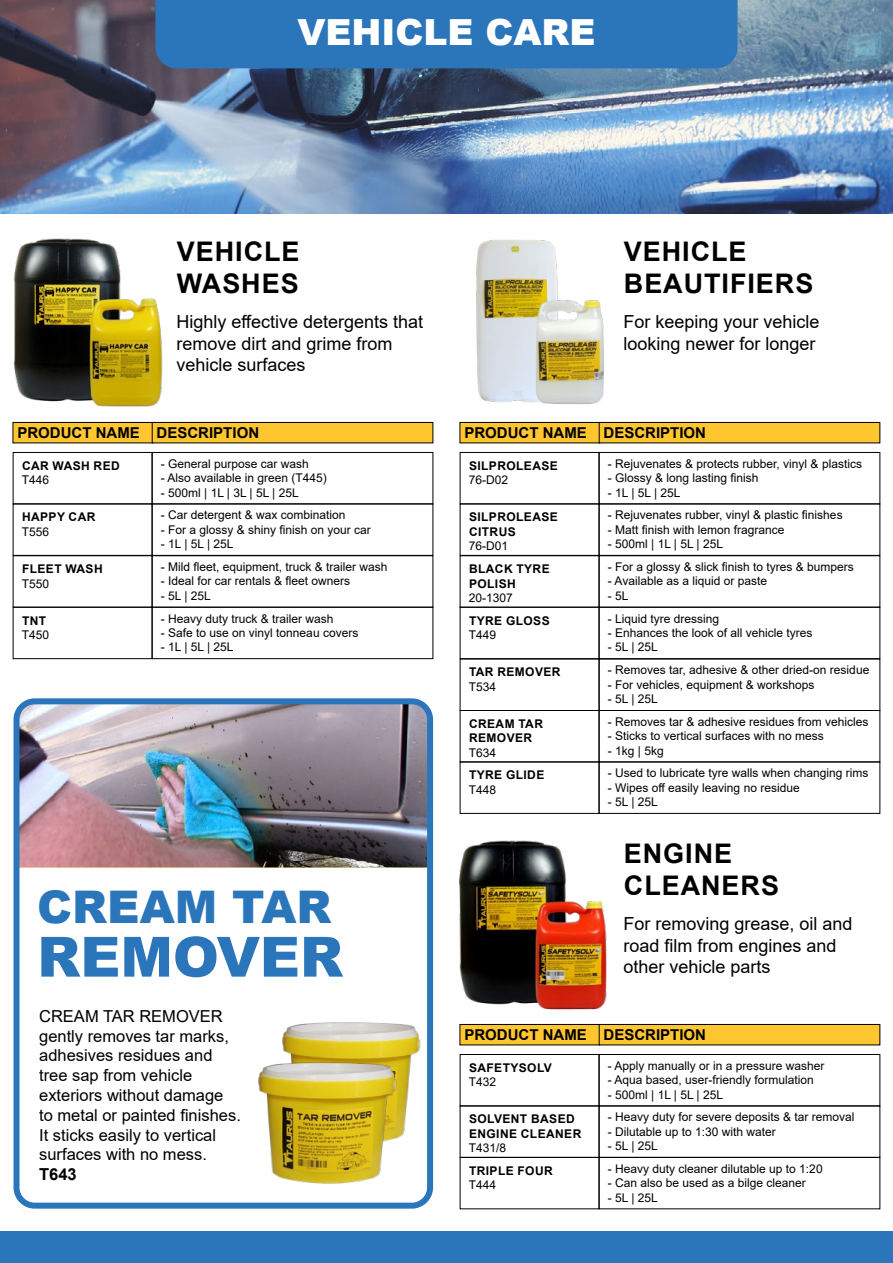
<style>
.page{position:relative;width:893px;height:1263px;background:#fff}
.page>*{position:absolute;margin:0;border:0;box-sizing:border-box;transform-origin:0 0}
.t1{font:900 55.5px "Arial";color:#2b75bb}
.t2{font:900 45px "Arial";color:#2b75bb}
.t3{font:900 36px "Arial";color:#fff}
.t4{font:700 27px/32.4px "Arial";letter-spacing:.035em;color:#000}
.t5{font:18px/21.6px "Arial";color:#000}
.t6{font:16.5px/19.8px "Arial";color:#000}
.t7{font:700 16.5px "Arial";color:#000}
.t8{font:700 15px "Arial";color:#000}
.t9{font:12px "Arial";color:#000}
.t10{font:700 12px/14.4px "Arial";letter-spacing:.035em;color:#000}
</style>
<div class="page">
<img style="left:0;top:0;width:893px;height:214px">
<div style="left:155px;top:0;width:582px;height:68px;background:#2b75bb"></div>
<img style="left:13px;top:238px;width:150px;height:169px">
<img style="left:476px;top:239px;width:128px;height:165px">
<img style="left:459px;top:840px;width:148px;height:170px">
<div style="left:0;top:1231px;width:893px;height:32px;background:#2b75bb"></div>
<div style="left:13px;top:422px;width:140px;height:21px;background:#ffc62f"></div>
<div style="left:13px;top:422px;width:140px;height:21px;border:1px solid #000"></div>
<div style="left:460px;top:422px;width:140px;height:21px;background:#ffc62f"></div>
<div style="left:460px;top:422px;width:140px;height:21px;border:1px solid #000"></div>
<div style="left:460px;top:1024px;width:140px;height:21px;background:#ffc62f"></div>
<div style="left:460px;top:1024px;width:140px;height:21px;border:1px solid #000"></div>
<div style="left:152px;top:422px;width:281px;height:21px;background:#ffc62f"></div>
<div style="left:152px;top:422px;width:281px;height:21px;border:1px solid #000"></div>
<div style="left:599px;top:422px;width:281px;height:21px;background:#ffc62f"></div>
<div style="left:599px;top:422px;width:281px;height:21px;border:1px solid #000"></div>
<div style="left:599px;top:1024px;width:281px;height:21px;background:#ffc62f"></div>
<div style="left:599px;top:1024px;width:281px;height:21px;border:1px solid #000"></div>
<div style="left:13px;top:452px;width:139px;height:52px;border:1px solid #000"></div>
<div style="left:460px;top:452px;width:139px;height:52px;border:1px solid #000"></div>
<div style="left:13px;top:555px;width:139px;height:52px;border:1px solid #000"></div>
<div style="left:460px;top:555px;width:139px;height:52px;border:1px solid #000"></div>
<div style="left:13px;top:607px;width:139px;height:52px;border:1px solid #000"></div>
<div style="left:460px;top:607px;width:139px;height:52px;border:1px solid #000"></div>
<div style="left:460px;top:710px;width:139px;height:52px;border:1px solid #000"></div>
<div style="left:460px;top:1054px;width:139px;height:52px;border:1px solid #000"></div>
<div style="left:460px;top:1157px;width:139px;height:52px;border:1px solid #000"></div>
<div style="left:152px;top:452px;width:281px;height:52px;border:1px solid #000"></div>
<div style="left:599px;top:452px;width:281px;height:52px;border:1px solid #000"></div>
<div style="left:152px;top:555px;width:281px;height:52px;border:1px solid #000"></div>
<div style="left:599px;top:555px;width:281px;height:52px;border:1px solid #000"></div>
<div style="left:152px;top:607px;width:281px;height:52px;border:1px solid #000"></div>
<div style="left:599px;top:607px;width:281px;height:52px;border:1px solid #000"></div>
<div style="left:599px;top:710px;width:281px;height:52px;border:1px solid #000"></div>
<div style="left:599px;top:1054px;width:281px;height:52px;border:1px solid #000"></div>
<div style="left:599px;top:1157px;width:281px;height:52px;border:1px solid #000"></div>
<img style="left:21px;top:705px;width:405px;height:162px">
<div style="left:14px;top:698px;width:419px;height:511px;border:6px solid #2b75bb;border-radius:18px"></div>
<img style="left:282px;top:1010px;width:147px;height:147px">
<img style="left:258px;top:1050px;width:148px;height:134px">
<h3 class="t3" style="left:297px;top:6px;width:300px">VEHICLE CARE</h3>
<h3 class="t4" style="left:177px;top:235px;width:124px">VEHICLE<br>WASHES</h3>
<h3 class="t4" style="left:624px;top:235px;width:191px">VEHICLE<br>BEAUTIFIERS</h3>
<h3 class="t5" style="left:176px;top:311px;width:248px">Highly effective detergents that remove dirt and grime from vehicle surfaces</h3>
<h3 class="t5" style="left:623px;top:311px;width:198px">For keeping your vehicle looking newer for longer</h3>
<p class="t8" style="left:17px;top:422px;width:124px">PRODUCT NAME</p>
<p class="t8" style="left:464px;top:422px;width:124px">PRODUCT NAME</p>
<p class="t8" style="left:157px;top:422px;width:104px">DESCRIPTION</p>
<p class="t8" style="left:604px;top:422px;width:104px">DESCRIPTION</p>
<p class="t10" style="left:22px;top:459px;width:99px">CAR WASH RED</p>
<p class="t9" style="left:22px;top:472px;width:29px">T446</p>
<p class="t9" style="left:161px;top:455px;width:150px">- General purpose car wash</p>
<p class="t9" style="left:161px;top:470px;width:168px">- Also available in green (T445)</p>
<p class="t9" style="left:161px;top:484px;width:139px">- 500ml | 1L | 3L | 5L | 25L</p>
<p class="t10" style="left:22px;top:510px;width:75px">HAPPY CAR</p>
<p class="t9" style="left:22px;top:523px;width:29px">T556</p>
<p class="t9" style="left:161px;top:507px;width:186px">- Car detergent &amp; wax combination</p>
<p class="t9" style="left:161px;top:521px;width:212px">- For a glossy &amp; shiny finish on your car</p>
<p class="t9" style="left:161px;top:535px;width:74px">- 1L | 5L | 25L</p>
<p class="t10" style="left:22px;top:562px;width:82px">FLEET WASH</p>
<p class="t9" style="left:22px;top:575px;width:29px">T550</p>
<p class="t9" style="left:161px;top:559px;width:228px">- Mild fleet, equipment, truck &amp; trailer wash</p>
<p class="t9" style="left:161px;top:573px;width:191px">- Ideal for car rentals &amp; fleet owners</p>
<p class="t9" style="left:161px;top:587px;width:52px">- 5L | 25L</p>
<p class="t10" style="left:22px;top:613px;width:26px">TNT</p>
<p class="t9" style="left:22px;top:626px;width:29px">T450</p>
<p class="t9" style="left:161px;top:610px;width:174px">- Heavy duty truck &amp; trailer wash</p>
<p class="t9" style="left:161px;top:624px;width:199px">- Safe to use on vinyl tonneau covers</p>
<p class="t9" style="left:161px;top:639px;width:74px">- 1L | 5L | 25L</p>
<h2 class="t2" style="left:37px;top:874px;width:296px">CREAM TAR</h2>
<h1 class="t1" style="left:37px;top:916px;width:307px">REMOVER</h1>
<h3 class="t6" style="left:39px;top:1006px;width:203px">CREAM TAR REMOVER gently removes tar marks, adhesives residues and tree sap from vehicle exteriors without damage to metal or painted finishes.<br>It sticks easily to vertical surfaces with no mess.</h3>
<h3 class="t7" style="left:39px;top:1163px;width:39px">T643</h3>
<p class="t10" style="left:469px;top:459px;width:90px">SILPROLEASE</p>
<p class="t9" style="left:469px;top:472px;width:41px">76-D02</p>
<p class="t10" style="left:469px;top:510px;width:90px">SILPROLEASE<br>CITRUS</p>
<p class="t9" style="left:469px;top:538px;width:41px">76-D01</p>
<p class="t10" style="left:469px;top:562px;width:82px">BLACK TYRE<br>POLISH</p>
<p class="t9" style="left:469px;top:589px;width:46px">20-1307</p>
<p class="t10" style="left:469px;top:613px;width:82px">TYRE GLOSS</p>
<p class="t9" style="left:469px;top:626px;width:29px">T449</p>
<p class="t10" style="left:469px;top:665px;width:93px">TAR REMOVER</p>
<p class="t9" style="left:469px;top:678px;width:29px">T534</p>
<p class="t10" style="left:469px;top:717px;width:76px">CREAM TAR<br>REMOVER</p>
<p class="t9" style="left:469px;top:744px;width:29px">T634</p>
<p class="t10" style="left:469px;top:768px;width:77px">TYRE GLIDE</p>
<p class="t9" style="left:469px;top:781px;width:29px">T448</p>
<p class="t9" style="left:608px;top:455px;width:256px">- Rejuvenates &amp; protects rubber, vinyl &amp; plastics</p>
<p class="t9" style="left:608px;top:470px;width:152px">- Glossy &amp; long lasting finish</p>
<p class="t9" style="left:608px;top:484px;width:74px">- 1L | 5L | 25L</p>
<p class="t9" style="left:608px;top:507px;width:236px">- Rejuvenates rubber, vinyl &amp; plastic finishes</p>
<p class="t9" style="left:608px;top:521px;width:178px">- Matt finish with lemon fragrance</p>
<p class="t9" style="left:608px;top:535px;width:117px">- 500ml | 1L | 5L | 25L</p>
<p class="t9" style="left:608px;top:559px;width:248px">- For a glossy &amp; slick finish to tyres &amp; bumpers</p>
<p class="t9" style="left:608px;top:573px;width:161px">- Available as a liquid or paste</p>
<p class="t9" style="left:608px;top:587px;width:22px">- 5L</p>
<p class="t9" style="left:608px;top:610px;width:113px">- Liquid tyre dressing</p>
<p class="t9" style="left:608px;top:624px;width:206px">- Enhances the look of all vehicle tyres</p>
<p class="t9" style="left:608px;top:639px;width:52px">- 5L | 25L</p>
<p class="t9" style="left:608px;top:662px;width:263px">- Removes tar, adhesive &amp; other dried-on residue</p>
<p class="t9" style="left:608px;top:676px;width:208px">- For vehicles, equipment &amp; workshops</p>
<p class="t9" style="left:608px;top:691px;width:52px">- 5L | 25L</p>
<p class="t9" style="left:608px;top:713px;width:262px">- Removes tar &amp; adhesive residues from vehicles</p>
<p class="t9" style="left:608px;top:728px;width:218px">- Sticks to vertical surfaces with no mess</p>
<p class="t9" style="left:608px;top:742px;width:57px">- 1kg | 5kg</p>
<p class="t9" style="left:608px;top:765px;width:262px">- Used to lubricate tyre walls when changing rims</p>
<p class="t9" style="left:608px;top:779px;width:193px">- Wipes off easily leaving no residue</p>
<p class="t9" style="left:608px;top:793px;width:52px">- 5L | 25L</p>
<h3 class="t4" style="left:624px;top:837px;width:157px">ENGINE<br>CLEANERS</h3>
<h3 class="t5" style="left:623px;top:913px;width:231px">For removing grease, oil and road film from engines and other vehicle parts</h3>
<p class="t8" style="left:464px;top:1024px;width:124px">PRODUCT NAME</p>
<p class="t10" style="left:469px;top:1060px;width:84px">SAFETYSOLV</p>
<p class="t9" style="left:469px;top:1074px;width:29px">T432</p>
<p class="t10" style="left:469px;top:1112px;width:114px">SOLVENT BASED<br>ENGINE CLEANER</p>
<p class="t9" style="left:469px;top:1140px;width:39px">T431/8</p>
<p class="t10" style="left:469px;top:1163px;width:85px">TRIPLE FOUR</p>
<p class="t9" style="left:469px;top:1177px;width:29px">T444</p>
<p class="t8" style="left:604px;top:1024px;width:104px">DESCRIPTION</p>
<p class="t9" style="left:608px;top:1057px;width:218px">- Apply manually or in a pressure washer</p>
<p class="t9" style="left:608px;top:1072px;width:208px">- Aqua based, user-friendly formulation</p>
<p class="t9" style="left:608px;top:1086px;width:117px">- 500ml | 1L | 5L | 25L</p>
<p class="t9" style="left:608px;top:1109px;width:248px">- Heavy duty for severe deposits &amp; tar removal</p>
<p class="t9" style="left:608px;top:1123px;width:170px">- Dilutable up to 1:30 with water</p>
<p class="t9" style="left:608px;top:1137px;width:52px">- 5L | 25L</p>
<p class="t9" style="left:608px;top:1160px;width:216px">- Heavy duty cleaner dilutable up to 1:20</p>
<p class="t9" style="left:608px;top:1174px;width:200px">- Can also be used as a bilge cleaner</p>
<p class="t9" style="left:608px;top:1189px;width:52px">- 5L | 25L</p>
</div>
